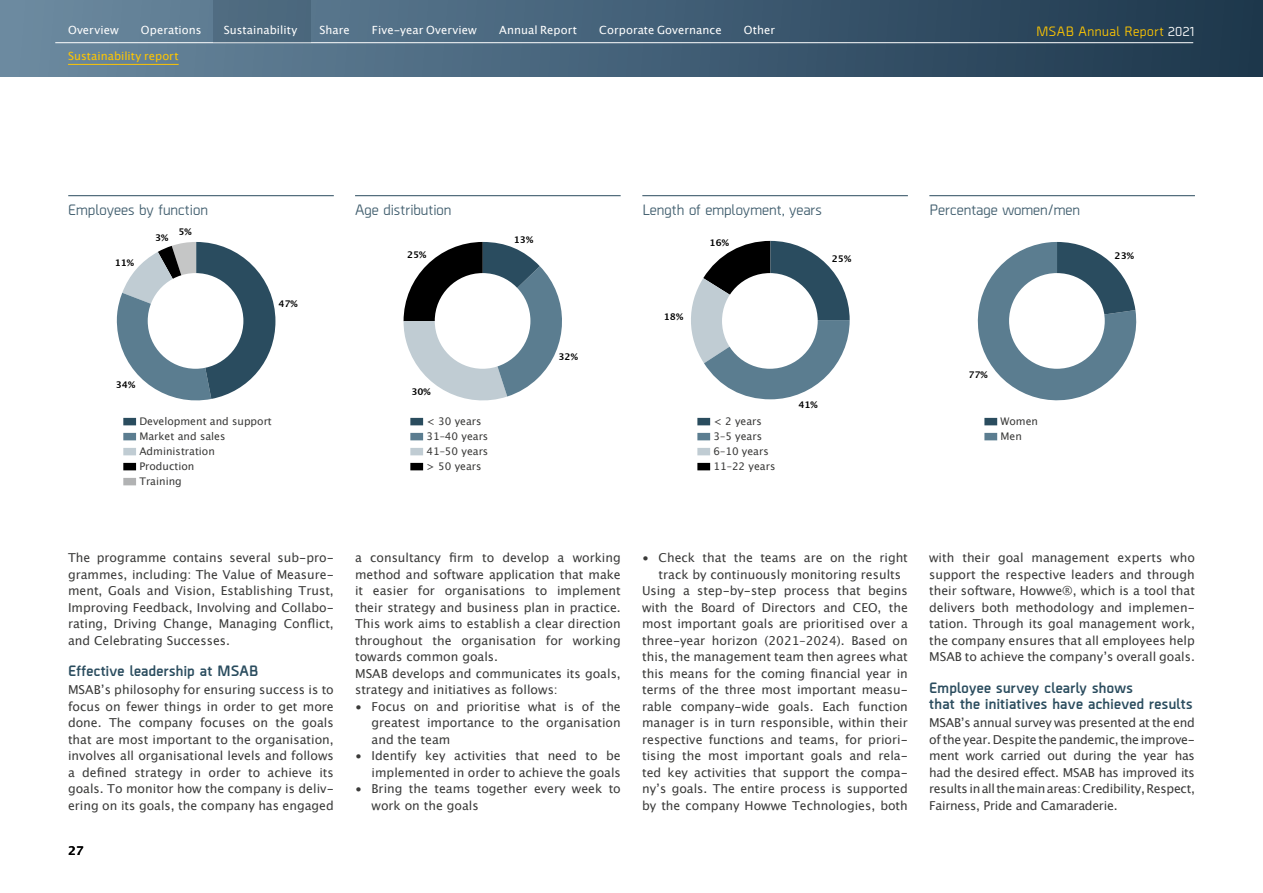
<style>
.page{position:relative;width:1263px;height:893px;background:#fff}
.page>*{position:absolute;margin:0;border:0;box-sizing:border-box;transform-origin:0 0}
.mellanrubrik_grå{font:700 15px/16.5px "Borda";letter-spacing:.02em;color:#2a4c5e}
.rubrik_diagram{font:500 15px "Borda";color:#425f6f}
.t1{font:500 13.5px "Borda";letter-spacing:.04em;color:#ffc600}
.ny_bröd_indrag{font:12.3px/16.5px "Lucida Grande";color:#3a3a39;text-align:justify}
.ny_bröd{font:12.3px/16.5px "Lucida Grande";color:#3a3a39;text-align:justify}
.t2{font:700 12px "Lucida Grande";color:#000}
.t3{font:11.25px "Lucida Grande";letter-spacing:.005em;color:#fff}
.t4{font:11.25px "Lucida Grande";letter-spacing:.005em;color:#ffc600}
.Bröd_styrelse{font:10.5px "Lucida Grande";color:#3a3a39}
.Bröd_styrelse-2{font:700 9.15px "Lucida Grande";color:#000}
.s1{color:#fff}
</style>
<div class="page">
<hr style="left:68px;top:195px;width:266px;height:1px;background:#425f6f">
<hr style="left:355px;top:195px;width:266px;height:1px;background:#425f6f">
<hr style="left:642px;top:195px;width:266px;height:1px;background:#425f6f">
<hr style="left:929px;top:195px;width:266px;height:1px;background:#425f6f">
<svg style="left:116px;top:242px;width:159px;height:159px"></svg>
<div style="left:148px;top:273px;width:95px;height:96px;background:#fff;border-radius:50%"></div>
<svg style="left:404px;top:242px;width:158px;height:159px"></svg>
<div style="left:435px;top:273px;width:95px;height:96px;background:#fff;border-radius:50%"></div>
<svg style="left:691px;top:241px;width:159px;height:158px"></svg>
<div style="left:722px;top:273px;width:96px;height:96px;background:#fff;border-radius:50%"></div>
<svg style="left:977px;top:242px;width:160px;height:159px"></svg>
<div style="left:1009px;top:273px;width:96px;height:96px;background:#fff;border-radius:50%"></div>
<div style="left:123px;top:418px;width:13px;height:7px;background:#2a4c5e"></div>
<div style="left:123px;top:433px;width:13px;height:7px;background:#5b7d90"></div>
<div style="left:123px;top:448px;width:13px;height:7px;background:#c0ccd3"></div>
<div style="left:123px;top:463px;width:13px;height:7px;background:#000"></div>
<div style="left:123px;top:478px;width:13px;height:7px;background:#b1b2b3"></div>
<div style="left:410px;top:418px;width:13px;height:7px;background:#2a4c5e"></div>
<div style="left:410px;top:433px;width:13px;height:7px;background:#5b7d90"></div>
<div style="left:410px;top:448px;width:13px;height:7px;background:#c0ccd3"></div>
<div style="left:410px;top:463px;width:13px;height:7px;background:#000"></div>
<div style="left:697px;top:418px;width:13px;height:7px;background:#2a4c5e"></div>
<div style="left:697px;top:433px;width:13px;height:7px;background:#5b7d90"></div>
<div style="left:697px;top:448px;width:13px;height:7px;background:#c0ccd3"></div>
<div style="left:697px;top:463px;width:13px;height:7px;background:#000"></div>
<div style="left:984px;top:418px;width:13px;height:7px;background:#2a4c5e"></div>
<div style="left:984px;top:433px;width:13px;height:7px;background:#5b7d90"></div>
<svg style="left:0;top:0;width:1263px;height:77px;background:#3e5a70"></svg>
<hr style="left:55px;top:42px;width:1138px;height:1px;background:#fff">
<hr style="left:68px;top:64px;width:111px;height:1px;background:#ffc600">
<svg style="left:55px;top:0;width:734px;height:43px;background:#526f86"></svg>
<div style="left:213px;top:0;width:97px;height:43px;background:#4d6a7e"></div>
<p class="t3" style="left:68px;top:23px;width:52px">Overview</p>
<p class="t3" style="left:141px;top:23px;width:62px">Operations</p>
<p class="t3" style="left:224px;top:23px;width:75px">Sustainability</p>
<p class="t3" style="left:319px;top:23px;width:32px">Share</p>
<p class="t3" style="left:372px;top:23px;width:106px">Five-year Overview</p>
<p class="t3" style="left:499px;top:23px;width:79px">Annual Report</p>
<p class="t3" style="left:599px;top:23px;width:124px">Corporate Governance</p>
<p class="t3" style="left:744px;top:23px;width:33px">Other</p>
<p class="t4" style="left:68px;top:49px;width:112px">Sustainability report</p>
<p class="t1" style="left:1036px;top:22px;width:159px">MSAB Annual Report <span class="s1">2021</span></p>
<p class="rubrik_diagram" style="left:68px;top:200px;width:141px">Employees by function</p>
<p class="rubrik_diagram" style="left:355px;top:200px;width:98px">Age distribution</p>
<p class="rubrik_diagram" style="left:642px;top:200px;width:181px">Length of employment, years</p>
<p class="rubrik_diagram" style="left:929px;top:200px;width:152px">Percentage women/men</p>
<p class="Bröd_styrelse-2" style="left:115px;top:255px;width:21px">11%</p>
<p class="Bröd_styrelse-2" style="left:155px;top:230px;width:15px">3%</p>
<p class="Bröd_styrelse-2" style="left:178px;top:225px;width:15px">5%</p>
<p class="Bröd_styrelse-2" style="left:116px;top:377px;width:21px">34%</p>
<p class="Bröd_styrelse-2" style="left:279px;top:296px;width:21px">47%</p>
<p class="Bröd_styrelse" style="left:139px;top:416px;width:134px">Development and support</p>
<p class="Bröd_styrelse" style="left:139px;top:431px;width:87px">Market and sales</p>
<p class="Bröd_styrelse" style="left:139px;top:446px;width:77px">Administration</p>
<p class="Bröd_styrelse" style="left:139px;top:461px;width:56px">Production</p>
<p class="Bröd_styrelse" style="left:139px;top:476px;width:44px">Training</p>
<p class="Bröd_styrelse-2" style="left:407px;top:247px;width:21px">25%</p>
<p class="Bröd_styrelse-2" style="left:514px;top:232px;width:21px">13%</p>
<p class="Bröd_styrelse-2" style="left:411px;top:384px;width:21px">30%</p>
<p class="Bröd_styrelse" style="left:426px;top:416px;width:57px">&lt; 30 years</p>
<p class="Bröd_styrelse" style="left:426px;top:431px;width:63px">31–40 years</p>
<p class="Bröd_styrelse" style="left:426px;top:446px;width:63px">41–50 years</p>
<p class="Bröd_styrelse" style="left:426px;top:461px;width:57px">&gt; 50 years</p>
<p class="Bröd_styrelse-2" style="left:559px;top:349px;width:21px">32%</p>
<p class="Bröd_styrelse-2" style="left:664px;top:309px;width:21px">18%</p>
<p class="Bröd_styrelse-2" style="left:710px;top:235px;width:21px">16%</p>
<p class="Bröd_styrelse-2" style="left:832px;top:252px;width:21px">25%</p>
<p class="Bröd_styrelse" style="left:713px;top:416px;width:50px">&lt; 2 years</p>
<p class="Bröd_styrelse" style="left:713px;top:431px;width:50px">3–5 years</p>
<p class="Bröd_styrelse" style="left:713px;top:446px;width:57px">6–10 years</p>
<p class="Bröd_styrelse" style="left:713px;top:461px;width:63px">11–22 years</p>
<p class="Bröd_styrelse-2" style="left:798px;top:398px;width:21px">41%</p>
<p class="Bröd_styrelse-2" style="left:968px;top:367px;width:21px">77%</p>
<p class="Bröd_styrelse" style="left:1000px;top:416px;width:39px">Women</p>
<p class="Bröd_styrelse" style="left:1000px;top:431px;width:23px">Men</p>
<p class="Bröd_styrelse-2" style="left:1114px;top:249px;width:21px">23%</p>
<p class="ny_bröd_indrag" style="left:68px;top:550px;width:267px">The programme contains several sub-pro&shy;grammes, including: The Value of Measure&shy;ment, Goals and Vision, Establishing Trust, Improving Feedback, Involving and Collabo&shy;rating, Driving Change, Managing Conflict, and Celebrating Successes.</p>
<p class="mellanrubrik_grå" style="left:68px;top:662px;width:192px">Effective leadership at MSAB</p>
<p class="ny_bröd" style="left:68px;top:682px;width:267px">MSAB’s philosophy for ensuring success is to focus on fewer things in order to get more done. The company focuses on the goals that are most important to the organisation, involves all organisational levels and follows a defined strategy in order to achieve its goals. To monitor how the company is deliv&shy;ering on its goals, the company has engaged</p>
<p class="t2" style="left:68px;top:840px;width:17px">27</p>
<p class="ny_bröd" style="left:355px;top:550px;width:267px">a consultancy firm to develop a working method and software application that make it easier for organisations to implement their strategy and business plan in practice.<br>This work aims to establish a clear direction throughout the organisation for working towards common goals.</p>
<p class="ny_bröd_indrag" style="left:355px;top:665px;width:267px">MSAB develops and communicates its goals, strategy and initiatives as follows:</p>
<p class="ny_bröd_indrag" style="left:372px;top:698px;width:251px;text-indent:-16px">• Focus on and prioritise what is of the greatest importance to the organisation and the team</p>
<p class="ny_bröd_indrag" style="left:355px;top:748px;width:267px;text-align:right">• Identify key activities that need to be implemented in order to achieve the goals</p>
<p class="ny_bröd_indrag" style="left:372px;top:781px;width:251px;text-indent:-16px">• Bring the teams together every week to work on the goals</p>
<p class="ny_bröd_indrag" style="left:659px;top:550px;width:251px;text-indent:-16px">• Check that the teams are on the right track by continuously monitoring results</p>
<p class="ny_bröd_indrag" style="left:642px;top:583px;width:267px">Using a step-by-step process that begins with the Board of Directors and CEO, the most important goals are prioritised over a three-year horizon (2021–2024). Based on this, the management team then agrees what this means for the coming financial year in terms of the three most important measu&shy;rable company-wide goals. Each function manager is in turn responsible, within their respective functions and teams, for priori&shy;tising the most important goals and rela&shy;ted key activities that support the compa&shy;ny’s goals. The entire process is supported by the company Howwe Technologies, both</p>
<p class="ny_bröd_indrag" style="left:929px;top:550px;width:267px">with their goal management experts who support the respective leaders and through their software, Howwe®, which is a tool that delivers both methodology and implemen&shy;tation. Through its goal management work, the company ensures that all employees help MSAB to achieve the company’s overall goals.</p>
<p class="mellanrubrik_grå" style="left:929px;top:678px;width:265px">Employee survey clearly shows<br>that the initiatives have achieved results</p>
<p class="ny_bröd" style="left:929px;top:715px;width:267px">MSAB’s annual survey was presented at the end of the year. Despite the pandemic, the improve&shy;ment work carried out during the year has had the desired effect. MSAB has improved its results in all the main areas: Credibility, Respect, Fairness, Pride and Camaraderie.</p>
</div>
